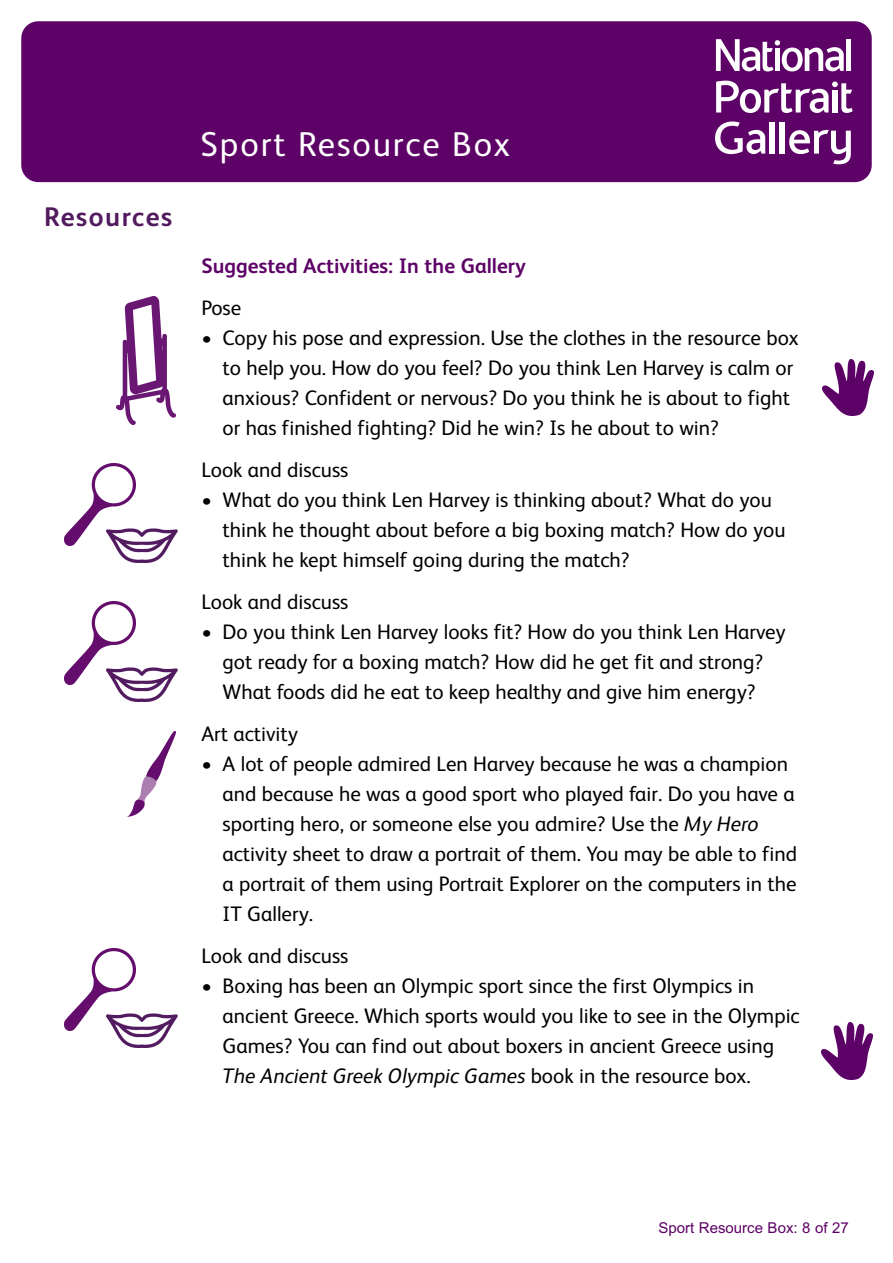
<style>
.page{position:relative;width:893px;height:1263px;background:#fff}
.page>*{position:absolute;margin:0;border:0;box-sizing:border-box;transform-origin:0 0}
.t1{font:34.5px "FS Albert";letter-spacing:.055em;color:#fff}
.t2{font:700 27px "FS Albert";letter-spacing:.055em;color:#521a5f}
.t3{font:21px/30px "FS Albert";color:#000}
.t4{font:700 21px "FS Albert";color:#5d0266}
.t5{font:15px "Arial";color:#5d0266}
.s1{font-style:italic}
</style>
<div class="page">
<div style="left:21px;top:21px;width:851px;height:161px;background:#5d0266;border-radius:17px"></div>
<svg style="left:789px;top:130px;width:62px;height:34px"></svg>
<div style="left:770px;top:122px;width:5px;height:32px;background:#fff"></div>
<div style="left:780px;top:122px;width:5px;height:32px;background:#fff"></div>
<svg style="left:715px;top:121px;width:50px;height:33px"></svg>
<div style="left:846px;top:39px;width:5px;height:32px;background:#fff"></div>
<svg style="left:716px;top:39px;width:128px;height:32px"></svg>
<svg style="left:716px;top:81px;width:137px;height:32px"></svg>
<img style="left:65px;top:463px;width:70px;height:83px">
<img style="left:106px;top:528px;width:72px;height:35px">
<img style="left:65px;top:602px;width:70px;height:82px">
<img style="left:106px;top:667px;width:72px;height:34px">
<img style="left:65px;top:948px;width:70px;height:82px">
<img style="left:106px;top:1013px;width:72px;height:35px">
<img style="left:116px;top:296px;width:60px;height:128px">
<img style="left:128px;top:731px;width:48px;height:85px">
<img style="left:822px;top:359px;width:51px;height:57px">
<img style="left:822px;top:1022px;width:51px;height:57px">
<p class="t2" style="left:44px;top:208px;width:130px">Resources</p>
<h1 class="t1" style="left:200px;top:132px;width:311px">Sport Resource Box</h1>
<p class="t4" style="left:201px;top:258px;width:326px">Suggested Activities: In the Gallery</p>
<p class="t3" style="left:201px;top:295px;width:41px">Pose</p>
<p class="t3" style="left:223px;top:325px;width:577px;text-indent:-21px">• Copy his pose and expression. Use the clothes in the resource box to help you. How do you feel? Do you think Len Harvey is calm or anxious? Confident or nervous? Do you think he is about to fight or has finished fighting? Did he win? Is he about to win?</p>
<p class="t3" style="left:201px;top:457px;width:149px">Look and discuss</p>
<p class="t3" style="left:223px;top:487px;width:564px;text-indent:-21px">• What do you think Len Harvey is thinking about? What do you think he thought about before a big boxing match? How do you think he kept himself going during the match?</p>
<p class="t3" style="left:201px;top:589px;width:149px">Look and discuss</p>
<p class="t3" style="left:201px;top:619px;width:586px;text-align:center">• Do you think Len Harvey looks fit? How do you think Len Harvey got ready for a boxing match? How did he get fit and strong?<br>What foods did he eat to keep healthy and give him energy?</p>
<p class="t3" style="left:201px;top:721px;width:98px">Art activity</p>
<p class="t3" style="left:223px;top:751px;width:576px;text-indent:-21px">• A lot of people admired Len Harvey because he was a champion and because he was a good sport who played fair. Do you have a sporting hero, or someone else you admire? Use the <span class="s1">My Hero </span>activity sheet to draw a portrait of them. You may be able to find a portrait of them using Portrait Explorer on the computers in the IT Gallery.</p>
<p class="t3" style="left:201px;top:943px;width:149px">Look and discuss</p>
<p class="t3" style="left:223px;top:973px;width:579px;text-indent:-21px">• Boxing has been an Olympic sport since the first Olympics in ancient Greece. Which sports would you like to see in the Olympic Games? You can find out about boxers in ancient Greece using <span class="s1">The Ancient Greek Olympic Games</span> book in the resource box.</p>
<p class="t5" style="left:658px;top:1219px;width:192px">Sport Resource Box: 8 of 27</p>
</div>
